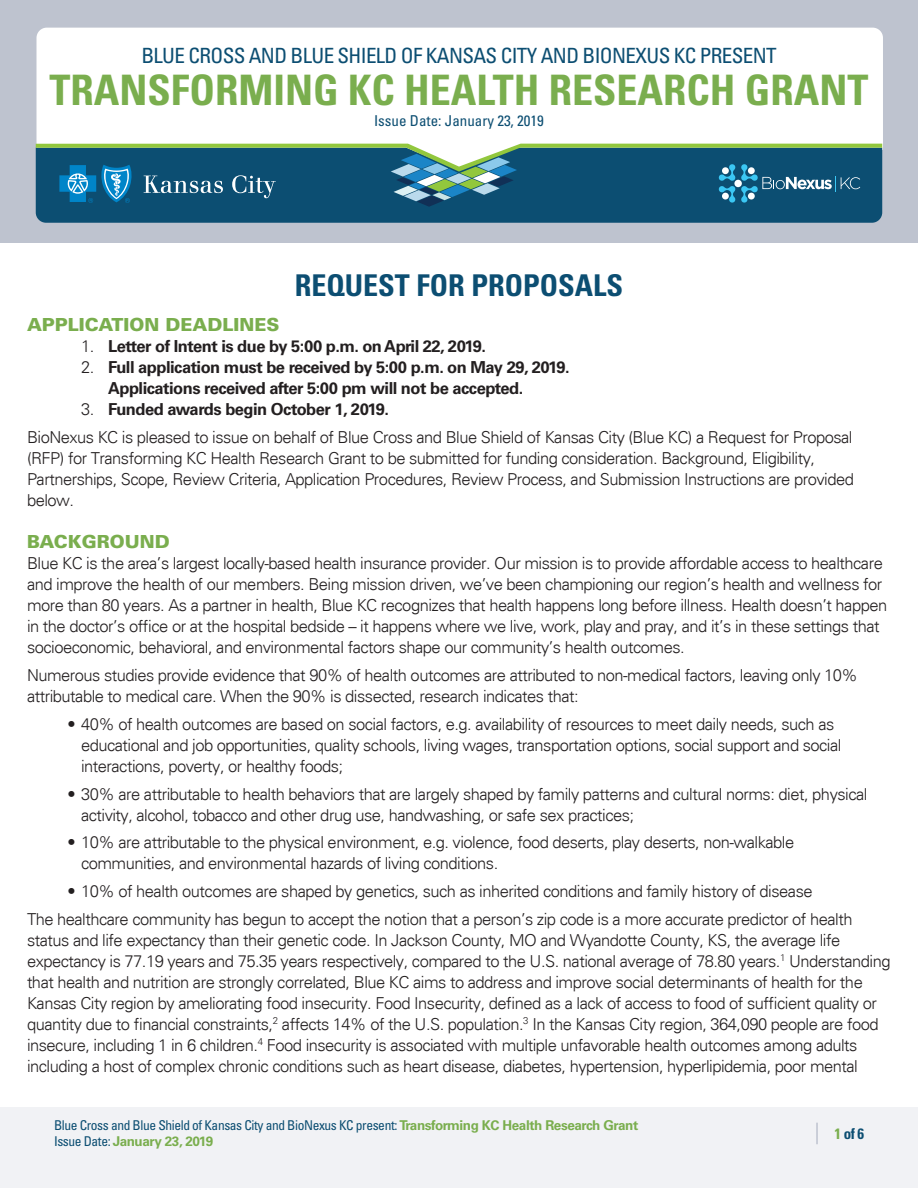
<style>
.page{position:relative;width:918px;height:1188px;background:#fff}
.page>*{position:absolute;margin:0;border:0;box-sizing:border-box;transform-origin:0 0}
.t1{font:700 condensed 42px "Univers LT Std";color:#7aae4e}
.t2{font:700 condensed 30px "Univers LT Std";color:#0c4e72}
.t3{font:condensed 21px "Univers LT Std";letter-spacing:-.03em;color:#0c4e72}
.HORG_S1{font:900 18px "Univers LT Std";color:#7aae4e}
.HORG_Body{font:300 16.5px/21px "Univers";letter-spacing:-.03em;color:#231f20}
.t4{font:700 16.5px/21px "Univers LT Std";letter-spacing:-.03em;color:#231f20}
.t5{font:condensed 15px "Univers LT Std";color:#0c4e72}
.t6{font:700 condensed 15px "Univers LT Std";color:#0c4e72}
.t7{font:condensed 13.5px/16.2px "Univers LT Std";letter-spacing:-.03em;color:#0c4e72}
.s1{font-family:"Univers";font-weight:300}
.s2{font-weight:700;font-stretch:normal;color:#7aae4e}
.s3{color:#7aae4e}
</style>
<div class="page">
<div style="left:0;top:1107px;width:918px;height:81px;background:#f1f2f5"></div>
<hr style="left:816px;top:1123px;width:2px;height:21px;background:#bec3cf">
<div style="left:0;top:0;width:918px;height:243px;background:#bec3cf"></div>
<div style="left:37px;top:28px;width:846px;height:144px;background:#fff"></div>
<div style="left:36px;top:207px;width:846px;height:16px;background:#0c4e72"></div>
<svg style="left:36px;top:144px;width:846px;height:63px;background:#28677e"></svg>
<p class="t3" style="left:141px;top:42px;width:637px">BLUE CROSS AND BLUE SHIELD OF KANSAS CITY AND BIONEXUS KC PRESENT</p>
<p class="t1" style="left:50px;top:64px;width:820px">TRANSFORMING KC HEALTH RESEARCH GRANT</p>
<p class="t5" style="left:374px;top:112px;width:171px">Issue Date: January 23, 2019</p>
<p class="t2" style="left:295px;top:267px;width:330px">REQUEST FOR PROPOSALS</p>
<p class="HORG_S1" style="left:27px;top:313px;width:254px">APPLICATION DEADLINES</p>
<p class="t4" style="left:81px;top:336px;width:407px"><span class="s1">1.</span> Letter of Intent is due by 5:00 p.m. on April 22, 2019.</p>
<p class="t4" style="left:108px;top:357px;width:463px;text-indent:-27px"><span class="s1">2.</span> Full application must be received by 5:00 p.m. on May 29, 2019.<br>Applications received after 5:00 pm will not be accepted.</p>
<p class="t4" style="left:81px;top:399px;width:310px"><span class="s1">3.</span> Funded awards begin October 1, 2019.</p>
<p class="HORG_Body" style="left:27px;top:426px;width:828px">BioNexus KC is pleased to issue on behalf of Blue Cross and Blue Shield of Kansas City (Blue KC) a Request for Proposal (RFP) for Transforming KC Health Research Grant to be submitted for funding consideration. Background, Eligibility, Partnerships, Scope, Review Criteria, Application Procedures, Review Process, and Submission Instructions are provided below.</p>
<p class="HORG_S1" style="left:27px;top:531px;width:144px">BACKGROUND</p>
<p class="HORG_Body" style="left:27px;top:553px;width:862px">Blue KC is the area’s largest locally-based health insurance provider. Our mission is to provide affordable access to healthcare and improve the health of our members. Being mission driven, we’ve been championing our region’s health and wellness for more than 80 years. As a partner in health, Blue KC recognizes that health happens long before illness. Health doesn’t happen in the doctor’s office or at the hospital bedside – it happens where we live, work, play and pray, and it’s in these settings that socioeconomic, behavioral, and environmental factors shape our community’s health outcomes.</p>
<p class="HORG_Body" style="left:27px;top:665px;width:833px">Numerous studies provide evidence that 90% of health outcomes are attributed to non-medical factors, leaving only 10% attributable to medical care. When the 90% is dissected, research indicates that:</p>
<p class="HORG_Body" style="left:81px;top:714px;width:762px;text-indent:-14px">• 40% of health outcomes are based on social factors, e.g. availability of resources to meet daily needs, such as educational and job opportunities, quality schools, living wages, transportation options, social support and social interactions, poverty, or healthy foods;</p>
<p class="HORG_Body" style="left:81px;top:783px;width:788px;text-indent:-14px">• 30% are attributable to health behaviors that are largely shaped by family patterns and cultural norms: diet, physical activity, alcohol, tobacco and other drug use, handwashing, or safe sex practices;</p>
<p class="HORG_Body" style="left:81px;top:832px;width:715px;text-indent:-14px">• 10% are attributable to the physical environment, e.g. violence, food deserts, play deserts, non-walkable communities, and environmental hazards of living conditions.</p>
<p class="HORG_Body" style="left:68px;top:881px;width:747px">• 10% of health outcomes are shaped by genetics, such as inherited conditions and family history of disease</p>
<p class="HORG_Body" style="left:27px;top:909px;width:865px">The healthcare community has begun to accept the notion that a person’s zip code is a more accurate predictor of health status and life expectancy than their genetic code. In Jackson County, MO and Wyandotte County, KS, the average life expectancy is 77.19 years and 75.35 years respectively, compared to the U.S. national average of 78.80 years.<sup>1</sup> Understanding that health and nutrition are strongly correlated, Blue KC aims to address and improve social determinants of health for the Kansas City region by ameliorating food insecurity. Food Insecurity, defined as a lack of access to food of sufficient quality or quantity due to financial constraints,<sup>2</sup> affects 14% of the U.S. population.<sup>3</sup> In the Kansas City region, 364,090 people are food insecure, including 1 in 6 children.<sup>4</sup> Food insecurity is associated with multiple unfavorable health outcomes among adults including a host of complex chronic conditions such as heart disease, diabetes, hypertension, hyperlipidemia, poor mental</p>
<p class="t7" style="left:54px;top:1117px;width:586px">Blue Cross and Blue Shield of Kansas City and BioNexus KC present: <span class="s2">Transforming KC Health Research Grant<br></span>Issue Date: <span class="s2">January 23, 2019</span></p>
<p class="t6" style="left:835px;top:1124px;width:31px"><span class="s3">1</span> of 6</p>
</div>
